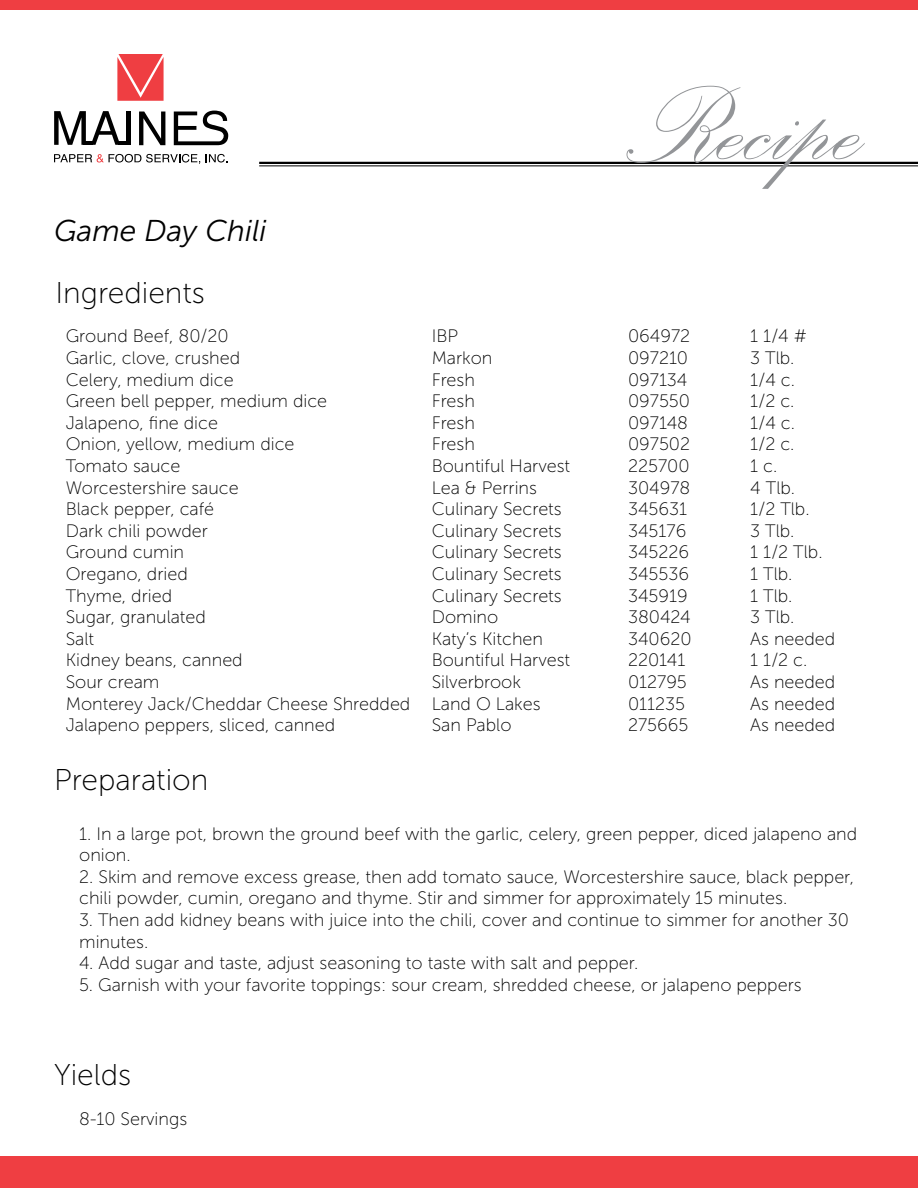
<style>
.page{position:relative;width:918px;height:1188px;background:#fff}
.page>*{position:absolute;margin:0;border:0;box-sizing:border-box;transform-origin:0 0}
.t1{font:137.85px "Palace Script";color:#939598}
.t2{font:30px "Museo Sans 100";color:#000}
.t3{font:italic 30px "Museo Sans 300";color:#000}
.t4{font:18px/21.6px "Museo Sans 100";color:#000}
</style>
<div class="page">
<svg style="left:54px;top:111px;width:65px;height:34px"></svg>
<hr style="left:127px;top:111px;width:4px;height:34px;background:#000">
<svg style="left:139px;top:112px;width:26px;height:33px"></svg>
<hr style="left:83px;top:141px;width:10px;height:4px;background:#000">
<hr style="left:118px;top:141px;width:10px;height:4px;background:#000">
<svg style="left:174px;top:111px;width:54px;height:34px"></svg>
<svg style="left:54px;top:154px;width:146px;height:10px"></svg>
<svg style="left:206px;top:154px;width:22px;height:9px"></svg>
<svg style="left:117px;top:54px;width:47px;height:47px;background:#f05559"></svg>
<hr style="left:259px;top:162px;width:659px;height:2px;background:#000">
<hr style="left:259px;top:165px;width:659px;height:1px;background:#000">
<div style="left:0;top:1156px;width:918px;height:32px;background:#ef3e42"></div>
<div style="left:0;top:0;width:918px;height:10px;background:#ef3e42"></div>
<h2 class="t3" style="left:54px;top:214px;width:214px">Game Day Chili</h2>
<h2 class="t2" style="left:56px;top:277px;width:151px">Ingredients</h2>
<p class="t4" style="left:66px;top:326px;width:346px">Ground Beef, 80/20<br>Garlic, clove, crushed<br>Celery, medium dice<br>Green bell pepper, medium dice<br>Jalapeno, fine dice<br>Onion, yellow, medium dice<br>Tomato sauce<br>Worcestershire sauce<br>Black pepper, café<br>Dark chili powder<br>Ground cumin<br>Oregano, dried<br>Thyme, dried<br>Sugar, granulated<br>Salt<br>Kidney beans, canned<br>Sour cream<br>Monterey Jack/Cheddar Cheese Shredded<br>Jalapeno peppers, sliced, canned</p>
<h2 class="t2" style="left:54px;top:764px;width:156px">Preparation</h2>
<p class="t4" style="left:432px;top:326px;width:140px">IBP<br>Markon<br>Fresh<br>Fresh<br>Fresh<br>Fresh<br>Bountiful Harvest<br>Lea &amp; Perrins<br>Culinary Secrets<br>Culinary Secrets<br>Culinary Secrets<br>Culinary Secrets<br>Culinary Secrets<br>Domino<br>Katy’s Kitchen<br>Bountiful Harvest<br>Silverbrook<br>Land O Lakes<br>San Pablo</p>
<h1 class="t1" style="left:624px;top:35px;width:241px">Recipe</h1>
<p class="t4" style="left:628px;top:326px;width:65px">064972<br>097210<br>097134<br>097550<br>097148<br>097502<br>225700<br>304978<br>345631<br>345176<br>345226<br>345536<br>345919<br>380424<br>340620<br>220141<br>012795<br>011235<br>275665</p>
<p class="t4" style="left:750px;top:326px;width:87px">1 1/4 #<br>3 Tlb.<br>1/4 c.<br>1/2 c.<br>1/4 c.<br>1/2 c.<br>1 c.<br>4 Tlb.<br>1/2 Tlb.<br>3 Tlb.<br>1 1/2 Tlb.<br>1 Tlb.<br>1 Tlb.<br>3 Tlb.<br>As needed<br>1 1/2 c.<br>As needed<br>As needed<br>As needed</p>
<p class="t4" style="left:79px;top:823px;width:780px">1. In a large pot, brown the ground beef with the garlic, celery, green pepper, diced jalapeno and onion.</p>
<p class="t4" style="left:79px;top:866px;width:776px">2. Skim and remove excess grease, then add tomato sauce, Worcestershire sauce, black pepper, chili powder, cumin, oregano and thyme. Stir and simmer for approximately 15 minutes.</p>
<p class="t4" style="left:79px;top:909px;width:771px">3. Then add kidney beans with juice into the chili, cover and continue to simmer for another 30 minutes.</p>
<p class="t4" style="left:79px;top:952px;width:561px">4. Add sugar and taste, adjust seasoning to taste with salt and pepper.</p>
<p class="t4" style="left:79px;top:974px;width:724px">5. Garnish with your favorite toppings: sour cream, shredded cheese, or jalapeno peppers</p>
<h2 class="t2" style="left:54px;top:1058px;width:79px">Yields</h2>
<p class="t4" style="left:79px;top:1108px;width:110px">8-10 Servings</p>
</div>
